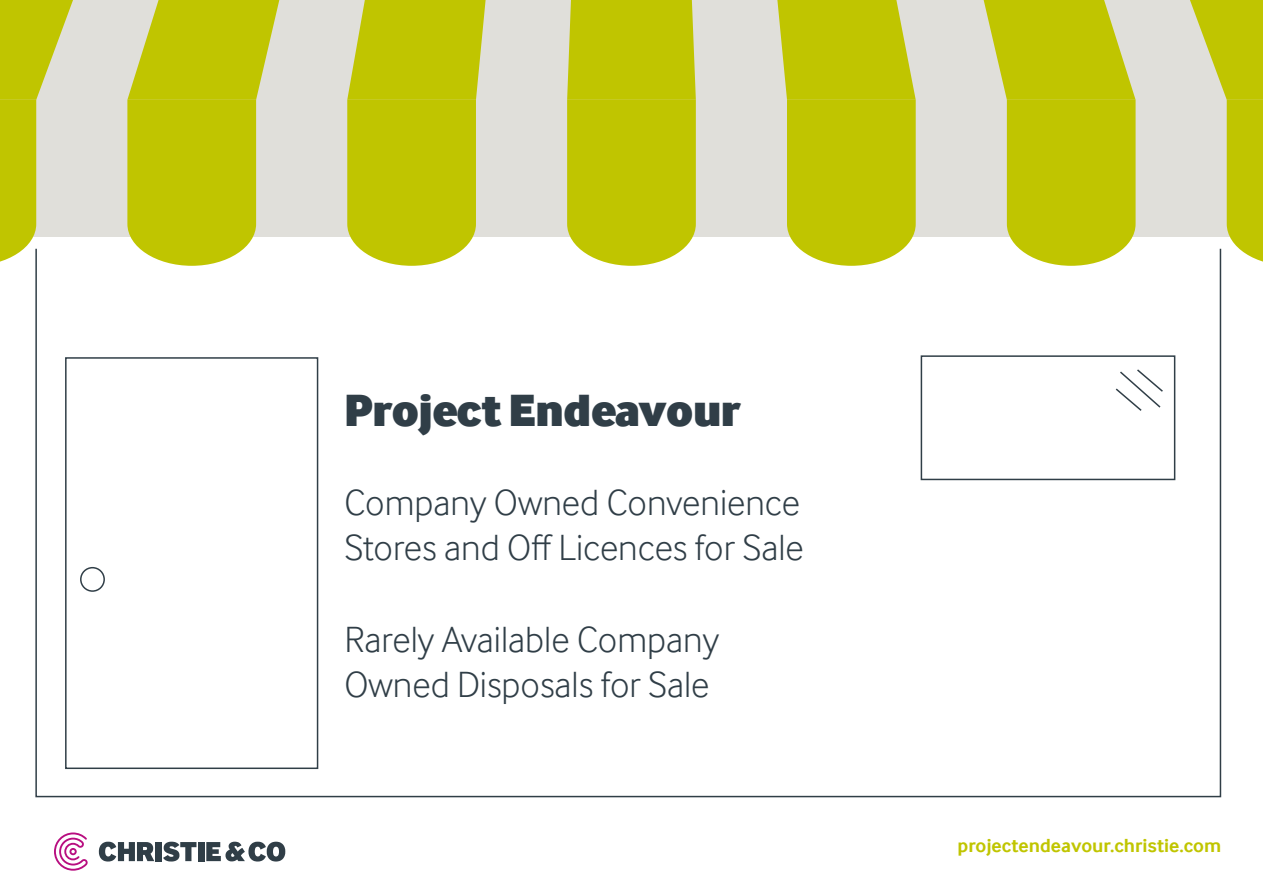
<style>
.page{position:relative;width:1263px;height:893px;background:#fff}
.page>*{position:absolute;margin:0;border:0;box-sizing:border-box;transform-origin:0 0}
.t1{font:900 46.5px "Inter Face";color:#303e47}
.t2{font:300 37.5px/45px "Inter Face";color:#303e47}
.t3{font:700 19.5px "Inter Face";color:#c0c500}
</style>
<div class="page">
<div style="left:0;top:0;width:1263px;height:237px;background:#e0dfda"></div>
<svg style="left:0;top:0;width:73px;height:262px"></svg>
<svg style="left:127px;top:0;width:152px;height:266px"></svg>
<svg style="left:347px;top:0;width:139px;height:266px;background:#c4c91a"></svg>
<div style="left:567px;top:0;width:129px;height:266px;background:#c0c500"></div>
<svg style="left:777px;top:0;width:139px;height:266px;background:#c5c91b"></svg>
<svg style="left:984px;top:0;width:151px;height:266px"></svg>
<svg style="left:1190px;top:0;width:73px;height:266px"></svg>
<div style="left:65px;top:357px;width:253px;height:412px;border:2px solid #303e47"></div>
<svg style="left:54px;top:832px;width:34px;height:39px"></svg>
<svg style="left:99px;top:842px;width:55px;height:19px"></svg>
<div style="left:156px;top:842px;width:6px;height:19px;background:#303e47"></div>
<svg style="left:163px;top:842px;width:33px;height:19px"></svg>
<div style="left:198px;top:842px;width:6px;height:19px;background:#303e47"></div>
<svg style="left:206px;top:842px;width:79px;height:19px"></svg>
<div style="left:80px;top:567px;width:25px;height:25px;border:2px solid #303e47;border-radius:50%"></div>
<div style="left:921px;top:355px;width:254px;height:125px;border:2px solid #303e47"></div>
<svg style="left:1115px;top:369px;width:48px;height:42px"></svg>
<p class="t1" style="left:344px;top:382px;width:398px">Project Endeavour</p>
<p class="t2" style="left:344px;top:480px;width:461px">Company Owned Convenience<br>Stores and Off Licences for Sale</p>
<p class="t2" style="left:344px;top:617px;width:376px">Rarely Available Company<br>Owned Disposals for Sale</p>
<p class="t3" style="left:958px;top:834px;width:265px">projectendeavour.christie.com</p>
</div>
